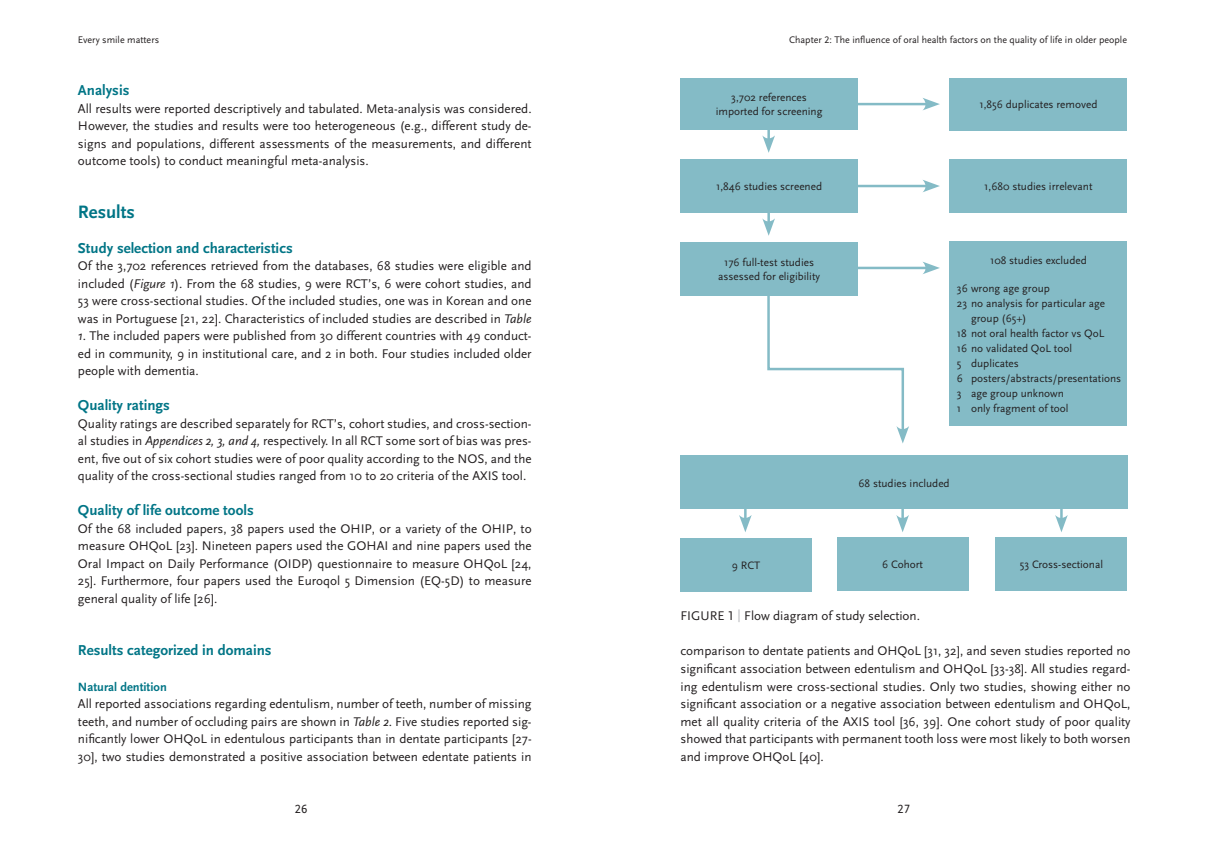
<style>
.page{position:relative;width:1205px;height:851px;background:#fff}
.page>*{position:absolute;margin:0;border:0;box-sizing:border-box;transform-origin:0 0}
.paragraaf{font:700 18.75px "Scala Sans";color:#007586}
.paragraaf_sub{font:700 15px "Scala Sans";color:#007586}
.basis{font:13.12px/17.5px "Scala Sans";color:#231f20;text-align:justify}
.paragraaf_subsub{font:700 12.5px "Scala Sans";color:#007586}
.t1{font:12.5px "Scala Sans LF";color:#231f20}
.figuur_9_12{font:11.25px/15px "Scala Sans";color:#231f20}
.t2{font:10px "Scala Sans LF";color:#231f20}
.s1{font-style:italic}
.s2{font-family:"Scala Sans LF"}
.s3{font-family:"Scala Sans LF";color:#b6b7bb}
</style>
<div class="page">
<hr style="left:767px;top:170px;width:3px;height:55px;background:#84bbc6">
<svg style="left:762px;top:218px;width:13px;height:18px"></svg>
<hr style="left:767px;top:87px;width:3px;height:55px;background:#84bbc6">
<svg style="left:762px;top:135px;width:13px;height:18px"></svg>
<div style="left:680px;top:78px;width:177px;height:52px;background:#84bbc6"></div>
<div style="left:680px;top:159px;width:177px;height:53px;background:#84bbc6"></div>
<div style="left:680px;top:538px;width:131px;height:53px;background:#84bbc6"></div>
<div style="left:837px;top:537px;width:131px;height:53px;background:#84bbc6"></div>
<div style="left:996px;top:537px;width:131px;height:53px;background:#84bbc6"></div>
<div style="left:950px;top:78px;width:177px;height:52px;background:#84bbc6"></div>
<div style="left:950px;top:159px;width:177px;height:53px;background:#84bbc6"></div>
<div style="left:950px;top:241px;width:177px;height:185px;background:#84bbc6"></div>
<hr style="left:856px;top:103px;width:73px;height:2px;background:#84bbc6">
<svg style="left:922px;top:98px;width:18px;height:12px"></svg>
<hr style="left:856px;top:185px;width:73px;height:2px;background:#84bbc6">
<svg style="left:922px;top:180px;width:18px;height:12px"></svg>
<hr style="left:856px;top:267px;width:73px;height:2px;background:#84bbc6">
<svg style="left:922px;top:261px;width:18px;height:13px"></svg>
<svg style="left:766px;top:287px;width:143px;height:156px"></svg>
<hr style="left:744px;top:489px;width:2px;height:32px;background:#84bbc6">
<svg style="left:739px;top:515px;width:13px;height:17px"></svg>
<hr style="left:901px;top:489px;width:3px;height:32px;background:#84bbc6">
<svg style="left:896px;top:515px;width:13px;height:17px"></svg>
<hr style="left:1060px;top:489px;width:2px;height:32px;background:#84bbc6">
<svg style="left:1055px;top:515px;width:13px;height:17px"></svg>
<div style="left:680px;top:242px;width:177px;height:53px;background:#84bbc6"></div>
<div style="left:680px;top:455px;width:447px;height:54px;background:#84bbc6"></div>
<p class="t2" style="left:78px;top:34px;width:83px">Every smile matters</p>
<p class="t2" style="left:789px;top:34px;width:339px">Chapter 2: The influence of oral health factors on the quality of life in older people</p>
<p class="paragraaf_sub" style="left:78px;top:82px;width:53px">Analysis</p>
<p class="basis" style="left:78px;top:100px;width:455px">All results were reported descriptively and tabulated. Meta-analysis was considered.<br>However, the studies and results were too heterogeneous (e.g., different study de&shy;signs and populations, different assessments of the measurements, and different outcome tools) to conduct meaningful meta-analysis.</p>
<p class="paragraaf" style="left:78px;top:201px;width:58px">Results</p>
<p class="paragraaf_sub" style="left:78px;top:240px;width:216px">Study selection and characteristics</p>
<p class="basis" style="left:78px;top:257px;width:455px">Of the 3,702 references retrieved from the databases, 68 studies were eligible and included (<span class="s1">Figure 1</span>). From the 68 studies, 9 were RCT’s, 6 were cohort studies, and 53 were cross-sectional studies. Of the included studies, one was in Korean and one was in Portuguese [21, 22]. Characteristics of included studies are described in <span class="s1">Table</span></p>
<p class="basis" style="left:78px;top:327px;width:455px"><span class="s1">1</span>. The included papers were published from 30 different countries with 49 conduct&shy;ed in community, 9 in institutional care, and 2 in both. Four studies included older people with dementia.</p>
<p class="paragraaf_sub" style="left:78px;top:397px;width:93px">Quality ratings</p>
<p class="basis" style="left:78px;top:415px;width:455px">Quality ratings are described separately for RCT’s, cohort studies, and cross-section&shy;al studies in <span class="s1">Appendices 2, 3, and 4,</span> respectively. In all RCT some sort of bias was pres&shy;ent, five out of six cohort studies were of poor quality according to the NOS, and the quality of the cross-sectional studies ranged from 10 to 20 criteria of the AXIS tool.</p>
<p class="paragraaf_sub" style="left:78px;top:502px;width:177px">Quality of life outcome tools</p>
<p class="basis" style="left:78px;top:520px;width:455px">Of the 68 included papers, 38 papers used the OHIP, or a variety of the OHIP, to measure OHQoL [23]. Nineteen papers used the GOHAI and nine papers used the Oral Impact on Daily Performance (OIDP) questionnaire to measure OHQoL [24, 25]. Furthermore, four papers used the Euroqol 5 Dimension (EQ-5D) to measure general quality of life [26].</p>
<p class="paragraaf_sub" style="left:78px;top:642px;width:195px">Results categorized in domains</p>
<p class="paragraaf_subsub" style="left:78px;top:679px;width:90px">Natural dentition</p>
<p class="basis" style="left:78px;top:695px;width:455px">All reported associations regarding edentulism, number of teeth, number of missing teeth, and number of occluding pairs are shown in <span class="s1">Table 2</span>. Five studies reported sig&shy;nificantly lower OHQoL in edentulous participants than in dentate participants [27- 30], two studies demonstrated a positive association between edentate patients in</p>
<p class="figuur_9_12" style="left:731px;top:90px;width:77px">3,702 references</p>
<p class="figuur_9_12" style="left:716px;top:104px;width:108px">imported for screening</p>
<p class="figuur_9_12" style="left:979px;top:97px;width:120px">1,856 duplicates removed</p>
<p class="figuur_9_12" style="left:716px;top:179px;width:108px">1,846 studies screened</p>
<p class="figuur_9_12" style="left:984px;top:179px;width:110px">1,680 studies irrelevant</p>
<p class="figuur_9_12" style="left:990px;top:252px;width:98px">108 studies excluded</p>
<p class="figuur_9_12" style="left:957px;top:281px;width:94px">36 wrong age group</p>
<p class="figuur_9_12" style="left:971px;top:296px;width:136px;text-indent:-14px">23 no analysis for particular age group (65+)</p>
<p class="figuur_9_12" style="left:957px;top:326px;width:149px">18 not oral health factor vs QoL</p>
<p class="figuur_9_12" style="left:957px;top:341px;width:117px">16 no validated QoL tool</p>
<p class="figuur_9_12" style="left:957px;top:356px;width:64px">5 duplicates</p>
<p class="figuur_9_12" style="left:957px;top:371px;width:166px">6 posters/abstracts/presentations</p>
<p class="figuur_9_12" style="left:957px;top:386px;width:108px">3 age group unknown</p>
<p class="figuur_9_12" style="left:957px;top:401px;width:113px">1 only fragment of tool</p>
<p class="figuur_9_12" style="left:724px;top:255px;width:92px">176 full-test studies</p>
<p class="figuur_9_12" style="left:718px;top:269px;width:104px">assessed for eligibility</p>
<p class="figuur_9_12" style="left:858px;top:475px;width:93px">68 studies included</p>
<p class="figuur_9_12" style="left:732px;top:558px;width:30px">9 RCT</p>
<p class="figuur_9_12" style="left:882px;top:557px;width:42px">6 Cohort</p>
<p class="figuur_9_12" style="left:1020px;top:557px;width:85px">53 Cross-sectional</p>
<p class="basis" style="left:680px;top:607px;width:241px"><span class="s2">FIGURE 1</span> <span class="s3">|</span> Flow diagram of study selection.</p>
<p class="basis" style="left:680px;top:642px;width:452px">comparison to dentate patients and OHQoL [31, 32], and seven studies reported no significant association between edentulism and OHQoL [33-38]. All studies regard&shy;ing edentulism were cross-sectional studies. Only two studies, showing either no significant association or a negative association between edentulism and OHQoL, met all quality criteria of the AXIS tool [36, 39]. One cohort study of poor quality showed that participants with permanent tooth loss were most likely to both worsen and improve OHQoL [40].</p>
<p class="t1" style="left:295px;top:802px;width:14px">26</p>
<p class="t1" style="left:897px;top:802px;width:14px">27</p>
</div>
